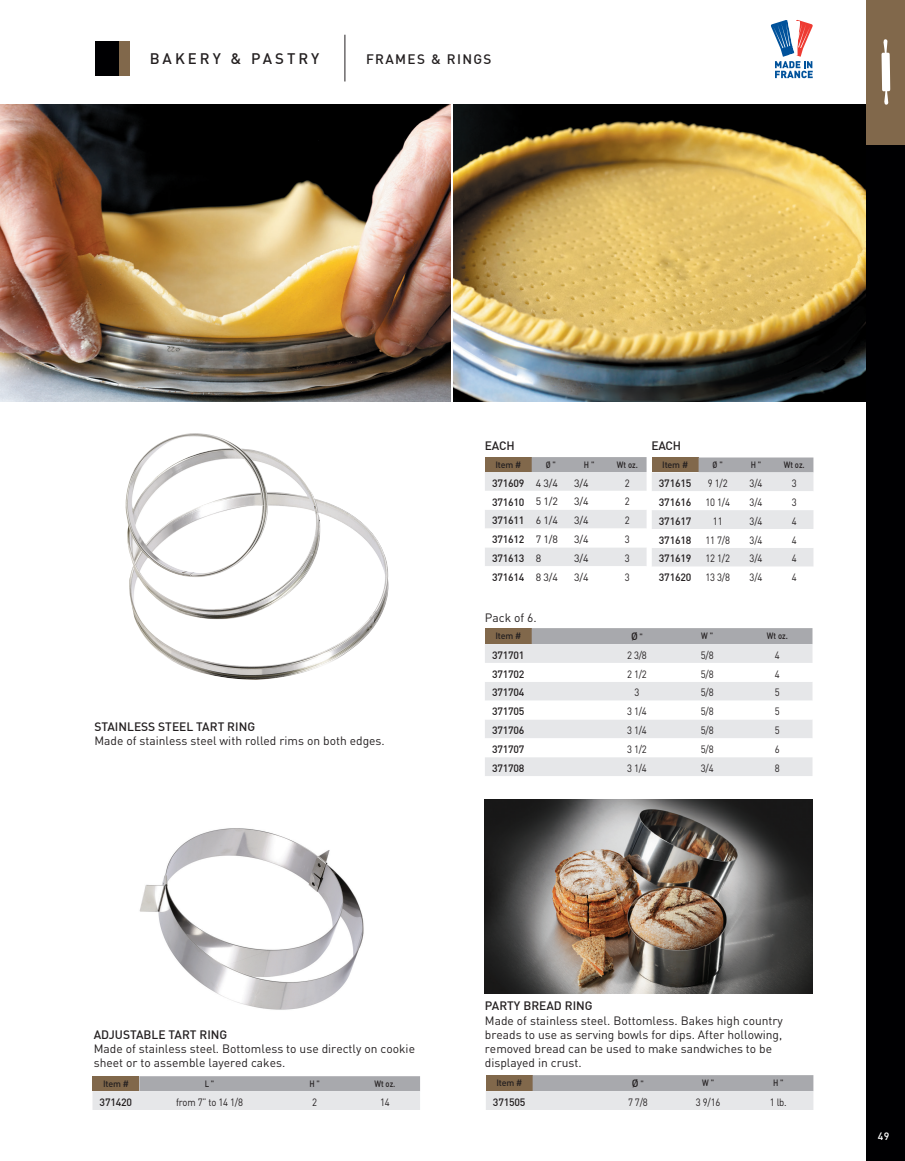
<style>
.page{position:relative;width:905px;height:1161px;background:#fff}
.page>*{position:absolute;margin:0;border:0;box-sizing:border-box;transform-origin:0 0}
.t1{font:500 15px "DIN";letter-spacing:.2em;color:#231f20}
.t2{font:500 13.5px "DIN";letter-spacing:.1em;color:#231f20}
.Commentaire{font:12px/14.2px "DIN";color:#231f20}
.Titre{font:500 12px "DIN";color:#231f20}
.Dimensions{font:10.5px "DIN";letter-spacing:-.02em;color:#231f20;scale:.9 1}
.Code_bandeau{font:500 10.5px "DIN";letter-spacing:-.02em;color:#231f20}
.Dimensions-2{font:10.5px "DIN";letter-spacing:-.02em;color:#231f20}
.t3{font:500 10.5px "DIN";color:#fff}
.Code_bandeau-2{font:500 9px "DIN";letter-spacing:-.02em;color:#231f20;scale:.85 1}
.Code_bandeau-3{font:500 9px "DIN";letter-spacing:-.02em;color:#231f20}
.s1{font-size:9px}
</style>
<div class="page">
<img style="left:125px;top:433px;width:264px;height:247px">
<img style="left:0;top:104px;width:451px;height:298px">
<img style="left:453px;top:104px;width:413px;height:298px">
<img style="left:139px;top:828px;width:225px;height:182px">
<img style="left:485px;top:799px;width:327px;height:195px">
<svg style="left:770px;top:20px;width:42px;height:58px"></svg>
<div style="left:866px;top:0;width:38px;height:145px;background:#81684b"></div>
<div style="left:866px;top:145px;width:38px;height:1016px;background:#000002"></div>
<div style="left:118px;top:41px;width:12px;height:34px;background:#81684b"></div>
<div style="left:95px;top:41px;width:23px;height:34px;background:#000002"></div>
<hr style="left:344px;top:35px;width:1px;height:46px;background:#231f20">
<svg style="left:881px;top:39px;width:9px;height:66px"></svg>
<svg style="left:485px;top:457px;width:328px;height:110px"></svg>
<div style="left:485px;top:628px;width:46px;height:16px;background:#81684b"></div>
<div style="left:531px;top:628px;width:281px;height:16px;background:#a8a9ad"></div>
<div style="left:485px;top:644px;width:327px;height:132px;background:#e6e7e9"></div>
<svg style="left:485px;top:663px;width:327px;height:94px"></svg>
<svg style="left:92px;top:1076px;width:328px;height:34px;background:#c8c7c8"></svg>
<svg style="left:486px;top:1075px;width:327px;height:35px;background:#c7c6c7"></svg>
<p class="t1" style="left:150px;top:49px;width:171px">BAKERY &amp; PASTRY</p>
<p class="t2" style="left:366px;top:50px;width:127px">FRAMES &amp; RINGS</p>
<p class="Titre" style="left:94px;top:719px;width:162px">STAINLESS STEEL TART RING</p>
<p class="Commentaire" style="left:94px;top:734px;width:292px">Made of stainless steel with rolled rims on both edges.</p>
<p class="Titre" style="left:485px;top:438px;width:31px">EACH</p>
<p class="Titre" style="left:651px;top:438px;width:31px">EACH</p>
<p class="Code_bandeau-3" style="left:495px;top:459px;width:27px">Item #</p>
<p class="Code_bandeau-2" style="left:545px;top:459px;width:14px">Ø "</p>
<p class="Code_bandeau-2" style="left:584px;top:459px;width:14px">H "</p>
<p class="Code_bandeau-2" style="left:617px;top:459px;width:26px">Wt oz.</p>
<p class="Code_bandeau" style="left:492px;top:476px;width:34px">371609</p>
<p class="Dimensions-2" style="left:536px;top:476px;width:23px">4 3/4</p>
<p class="Dimensions-2" style="left:574px;top:476px;width:16px">3/4</p>
<p class="Dimensions" style="left:625px;top:476px;width:7px">2</p>
<p class="Code_bandeau" style="left:492px;top:495px;width:34px">371610</p>
<p class="Dimensions-2" style="left:536px;top:495px;width:23px">5 1/2</p>
<p class="Dimensions-2" style="left:574px;top:495px;width:16px">3/4</p>
<p class="Dimensions" style="left:625px;top:495px;width:7px">2</p>
<p class="Code_bandeau" style="left:492px;top:514px;width:34px">371611</p>
<p class="Dimensions-2" style="left:536px;top:514px;width:23px">6 1/4</p>
<p class="Dimensions-2" style="left:574px;top:514px;width:16px">3/4</p>
<p class="Dimensions" style="left:625px;top:514px;width:7px">2</p>
<p class="Code_bandeau" style="left:492px;top:533px;width:34px">371612</p>
<p class="Dimensions-2" style="left:536px;top:533px;width:23px">7 1/8</p>
<p class="Dimensions-2" style="left:574px;top:533px;width:16px">3/4</p>
<p class="Dimensions" style="left:625px;top:533px;width:7px">3</p>
<p class="Code_bandeau" style="left:492px;top:552px;width:34px">371613</p>
<p class="Dimensions-2" style="left:536px;top:552px;width:7px">8</p>
<p class="Dimensions-2" style="left:574px;top:552px;width:16px">3/4</p>
<p class="Dimensions" style="left:625px;top:552px;width:7px">3</p>
<p class="Code_bandeau" style="left:492px;top:570px;width:34px">371614</p>
<p class="Dimensions-2" style="left:536px;top:571px;width:23px">8 3/4</p>
<p class="Dimensions-2" style="left:574px;top:571px;width:16px">3/4</p>
<p class="Dimensions" style="left:625px;top:571px;width:7px">3</p>
<p class="Code_bandeau-3" style="left:662px;top:459px;width:27px">Item #</p>
<p class="Code_bandeau-2" style="left:712px;top:459px;width:14px">Ø "</p>
<p class="Code_bandeau-2" style="left:750px;top:459px;width:14px">H "</p>
<p class="Code_bandeau-2" style="left:783px;top:459px;width:26px">Wt oz.</p>
<p class="Code_bandeau" style="left:659px;top:477px;width:34px">371615</p>
<p class="Dimensions" style="left:707px;top:477px;width:23px">9 1/2</p>
<p class="Dimensions" style="left:749px;top:477px;width:16px">3/4</p>
<p class="Dimensions" style="left:791px;top:477px;width:7px">3</p>
<p class="Code_bandeau" style="left:659px;top:495px;width:34px">371616</p>
<p class="Dimensions" style="left:705px;top:496px;width:29px">10 1/4</p>
<p class="Dimensions" style="left:749px;top:496px;width:16px">3/4</p>
<p class="Dimensions" style="left:791px;top:496px;width:7px">3</p>
<p class="Code_bandeau" style="left:659px;top:514px;width:34px">371617</p>
<p class="Dimensions" style="left:712px;top:514px;width:12px">11</p>
<p class="Dimensions" style="left:749px;top:514px;width:16px">3/4</p>
<p class="Dimensions" style="left:791px;top:514px;width:7px">4</p>
<p class="Code_bandeau" style="left:659px;top:533px;width:34px">371618</p>
<p class="Dimensions" style="left:705px;top:533px;width:29px">11 7/8</p>
<p class="Dimensions" style="left:749px;top:533px;width:16px">3/4</p>
<p class="Dimensions" style="left:791px;top:533px;width:7px">4</p>
<p class="Code_bandeau" style="left:659px;top:552px;width:34px">371619</p>
<p class="Dimensions" style="left:705px;top:552px;width:29px">12 1/2</p>
<p class="Dimensions" style="left:749px;top:552px;width:16px">3/4</p>
<p class="Dimensions" style="left:791px;top:552px;width:7px">4</p>
<p class="Code_bandeau" style="left:659px;top:571px;width:34px">371620</p>
<p class="Dimensions" style="left:705px;top:571px;width:29px">13 3/8</p>
<p class="Dimensions" style="left:749px;top:571px;width:16px">3/4</p>
<p class="Dimensions" style="left:791px;top:571px;width:7px">4</p>
<p class="Commentaire" style="left:485px;top:611px;width:53px">Pack of 6.</p>
<p class="Code_bandeau-3" style="left:495px;top:630px;width:27px">Item #</p>
<p class="Code_bandeau" style="left:631px;top:629px;width:13px">Ø <span class="s1">"</span></p>
<p class="Code_bandeau-2" style="left:701px;top:630px;width:15px">W "</p>
<p class="Code_bandeau-2" style="left:767px;top:630px;width:26px">Wt oz.</p>
<p class="Code_bandeau" style="left:492px;top:648px;width:34px">371701</p>
<p class="Dimensions" style="left:627px;top:648px;width:23px">2 3/8</p>
<p class="Dimensions" style="left:700px;top:648px;width:16px">5/8</p>
<p class="Dimensions" style="left:775px;top:648px;width:7px">4</p>
<p class="Code_bandeau" style="left:492px;top:667px;width:34px">371702</p>
<p class="Dimensions" style="left:627px;top:667px;width:23px">2 1/2</p>
<p class="Dimensions" style="left:700px;top:667px;width:16px">5/8</p>
<p class="Dimensions" style="left:775px;top:667px;width:7px">4</p>
<p class="Code_bandeau" style="left:492px;top:686px;width:34px">371704</p>
<p class="Dimensions" style="left:634px;top:686px;width:7px">3</p>
<p class="Dimensions" style="left:700px;top:686px;width:16px">5/8</p>
<p class="Dimensions" style="left:775px;top:686px;width:7px">5</p>
<p class="Code_bandeau" style="left:492px;top:705px;width:34px">371705</p>
<p class="Dimensions" style="left:627px;top:705px;width:23px">3 1/4</p>
<p class="Dimensions" style="left:700px;top:705px;width:16px">5/8</p>
<p class="Dimensions" style="left:775px;top:705px;width:7px">5</p>
<p class="Code_bandeau" style="left:492px;top:724px;width:34px">371706</p>
<p class="Dimensions" style="left:627px;top:724px;width:23px">3 1/4</p>
<p class="Dimensions" style="left:700px;top:724px;width:16px">5/8</p>
<p class="Dimensions" style="left:775px;top:724px;width:7px">5</p>
<p class="Code_bandeau" style="left:492px;top:743px;width:34px">371707</p>
<p class="Dimensions" style="left:627px;top:743px;width:23px">3 1/2</p>
<p class="Dimensions" style="left:700px;top:743px;width:16px">5/8</p>
<p class="Dimensions" style="left:775px;top:743px;width:7px">6</p>
<p class="Code_bandeau" style="left:492px;top:761px;width:34px">371708</p>
<p class="Dimensions" style="left:627px;top:761px;width:23px">3 1/4</p>
<p class="Dimensions" style="left:700px;top:761px;width:16px">3/4</p>
<p class="Dimensions" style="left:775px;top:761px;width:7px">8</p>
<p class="Titre" style="left:94px;top:1027px;width:135px">ADJUSTABLE TART RING</p>
<p class="Commentaire" style="left:94px;top:1042px;width:323px">Made of stainless steel. Bottomless to use directly on cookie sheet or to assemble layered cakes.</p>
<p class="Code_bandeau-3" style="left:103px;top:1078px;width:27px">Item #</p>
<p class="Code_bandeau-2" style="left:205px;top:1078px;width:13px">L "</p>
<p class="Code_bandeau-2" style="left:309px;top:1078px;width:14px">H "</p>
<p class="Code_bandeau-2" style="left:374px;top:1078px;width:26px">Wt oz.</p>
<p class="Code_bandeau" style="left:100px;top:1095px;width:34px">371420</p>
<p class="Dimensions" style="left:176px;top:1095px;width:76px">from 7” to 14 1/8</p>
<p class="Dimensions" style="left:312px;top:1095px;width:7px">2</p>
<p class="Dimensions" style="left:380px;top:1095px;width:12px">14</p>
<p class="Titre" style="left:485px;top:998px;width:109px">PARTY BREAD RING</p>
<p class="Commentaire" style="left:485px;top:1013px;width:299px">Made of stainless steel. Bottomless. Bakes high country breads to use as serving bowls for dips. After hollowing, removed bread can be used to make sandwiches to be displayed in crust.</p>
<p class="Code_bandeau-3" style="left:496px;top:1077px;width:27px">Item #</p>
<p class="Code_bandeau" style="left:632px;top:1076px;width:13px">Ø <span class="s1">"</span></p>
<p class="Code_bandeau-2" style="left:702px;top:1077px;width:15px">W "</p>
<p class="Code_bandeau-2" style="left:773px;top:1077px;width:14px">H "</p>
<p class="Code_bandeau" style="left:493px;top:1095px;width:34px">371505</p>
<p class="Dimensions" style="left:628px;top:1095px;width:23px">7 7/8</p>
<p class="Dimensions" style="left:695px;top:1095px;width:29px">3 9/16</p>
<p class="Dimensions" style="left:769px;top:1095px;width:20px">1 lb.</p>
<p class="t3" style="left:877px;top:1129px;width:13px">49</p>
</div>
